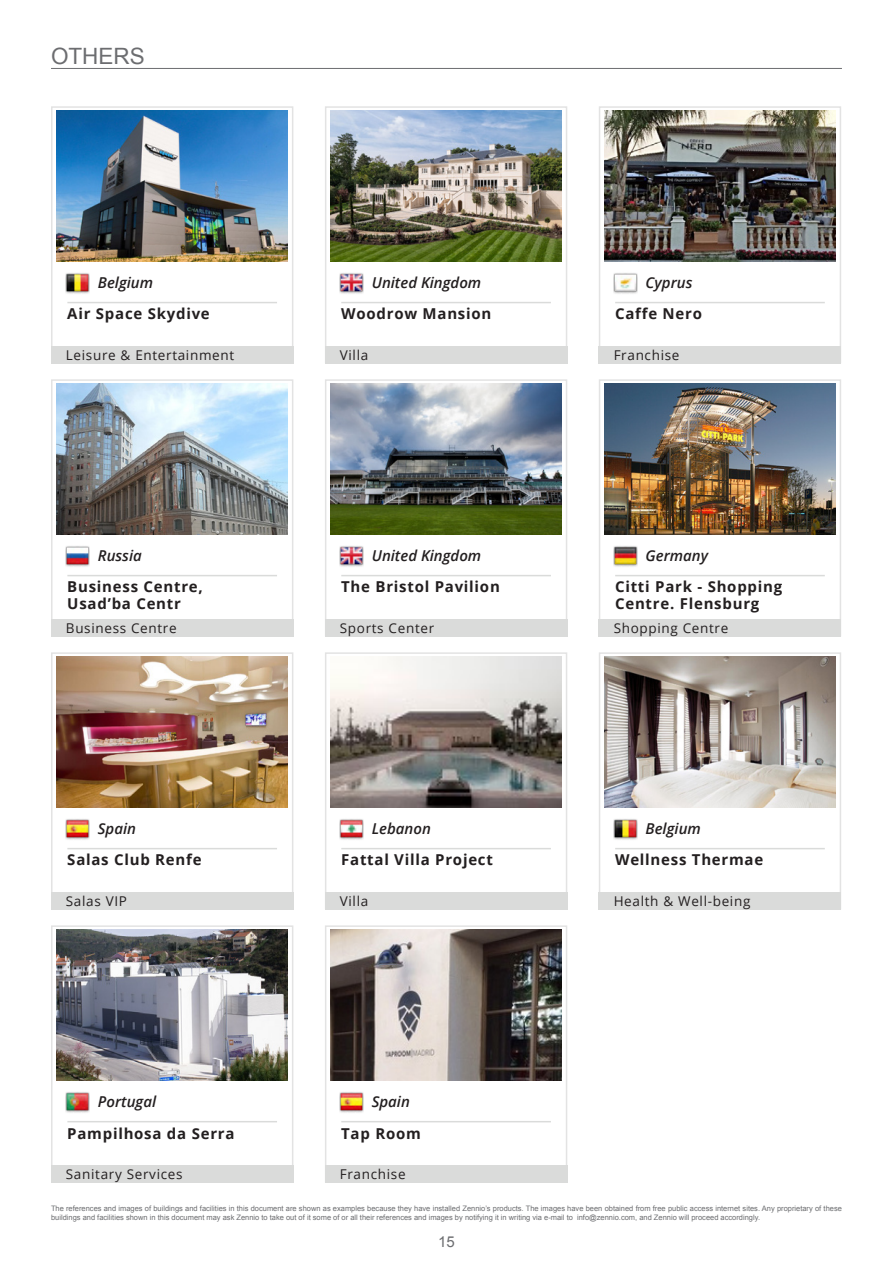
<style>
.page{position:relative;width:893px;height:1263px;background:#fff}
.page>*{position:absolute;margin:0;border:0;box-sizing:border-box;transform-origin:0 0}
.Apartado{font:22.5px "Arial";color:#6c6d70}
.t1{font:700 15px/16.5px "Open Sans";letter-spacing:.05em;color:#231f20}
.t2{font:italic 600 15px "Open Sans";color:#231f20}
.t3{font:15px "Arial";color:#6c6d70}
.t4{font:13.5px "Open Sans";letter-spacing:.05em;color:#231f20}
.t5{font:7.5px/9px "Arial";color:#6c6d70}
</style>
<div class="page">
<hr style="left:51px;top:68px;width:791px;height:1px;background:#6c6d70">
<div style="left:51px;top:106px;width:242px;height:257px;border:2px solid #e3e3e3"></div>
<hr style="left:67px;top:302px;width:210px;height:1px;background:#dadbda">
<img style="left:57px;top:111px;width:231px;height:150px">
<img style="left:65px;top:273px;width:24px;height:21px">
<div style="left:51px;top:346px;width:242px;height:17px;background:#dadbda"></div>
<div style="left:325px;top:106px;width:242px;height:257px;border:2px solid #e3e3e3"></div>
<hr style="left:341px;top:302px;width:210px;height:1px;background:#dadbda">
<img style="left:331px;top:111px;width:231px;height:150px">
<img style="left:339px;top:273px;width:24px;height:21px">
<div style="left:325px;top:346px;width:242px;height:17px;background:#dadbda"></div>
<div style="left:599px;top:106px;width:242px;height:257px;border:2px solid #e3e3e3"></div>
<hr style="left:615px;top:302px;width:210px;height:1px;background:#dadbda">
<img style="left:604px;top:111px;width:231px;height:150px">
<img style="left:613px;top:273px;width:24px;height:21px">
<div style="left:599px;top:346px;width:242px;height:17px;background:#dadbda"></div>
<div style="left:51px;top:379px;width:242px;height:257px;border:2px solid #e3e3e3"></div>
<hr style="left:67px;top:575px;width:210px;height:1px;background:#dadbda">
<img style="left:57px;top:384px;width:231px;height:150px">
<img style="left:65px;top:546px;width:24px;height:21px">
<div style="left:51px;top:619px;width:242px;height:17px;background:#dadbda"></div>
<div style="left:325px;top:379px;width:242px;height:257px;border:2px solid #e3e3e3"></div>
<hr style="left:341px;top:575px;width:210px;height:1px;background:#dadbda">
<img style="left:331px;top:384px;width:231px;height:150px">
<img style="left:339px;top:546px;width:24px;height:21px">
<div style="left:325px;top:619px;width:242px;height:17px;background:#dadbda"></div>
<div style="left:599px;top:379px;width:242px;height:257px;border:2px solid #e3e3e3"></div>
<hr style="left:615px;top:575px;width:210px;height:1px;background:#dadbda">
<img style="left:604px;top:384px;width:231px;height:150px">
<img style="left:613px;top:546px;width:24px;height:21px">
<div style="left:599px;top:619px;width:242px;height:17px;background:#dadbda"></div>
<div style="left:51px;top:652px;width:242px;height:257px;border:2px solid #e3e3e3"></div>
<hr style="left:67px;top:848px;width:210px;height:1px;background:#dadbda">
<img style="left:57px;top:657px;width:231px;height:150px">
<img style="left:65px;top:819px;width:24px;height:21px">
<div style="left:51px;top:892px;width:242px;height:17px;background:#dadbda"></div>
<div style="left:325px;top:652px;width:242px;height:257px;border:2px solid #e3e3e3"></div>
<hr style="left:341px;top:848px;width:210px;height:1px;background:#dadbda">
<img style="left:331px;top:657px;width:231px;height:150px">
<img style="left:339px;top:819px;width:24px;height:21px">
<div style="left:325px;top:892px;width:242px;height:17px;background:#dadbda"></div>
<div style="left:599px;top:652px;width:242px;height:257px;border:2px solid #e3e3e3"></div>
<hr style="left:615px;top:848px;width:210px;height:1px;background:#dadbda">
<img style="left:604px;top:657px;width:231px;height:150px">
<img style="left:613px;top:819px;width:24px;height:21px">
<div style="left:599px;top:892px;width:242px;height:17px;background:#dadbda"></div>
<div style="left:51px;top:925px;width:242px;height:257px;border:2px solid #e3e3e3"></div>
<hr style="left:67px;top:1121px;width:210px;height:1px;background:#dadbda">
<img style="left:57px;top:930px;width:231px;height:150px">
<img style="left:65px;top:1092px;width:24px;height:21px">
<div style="left:51px;top:1165px;width:242px;height:17px;background:#dadbda"></div>
<div style="left:325px;top:925px;width:242px;height:257px;border:2px solid #e3e3e3"></div>
<hr style="left:341px;top:1121px;width:210px;height:1px;background:#dadbda">
<img style="left:331px;top:930px;width:231px;height:150px">
<img style="left:339px;top:1092px;width:24px;height:21px">
<div style="left:325px;top:1165px;width:242px;height:17px;background:#dadbda"></div>
<p class="Apartado" style="left:51px;top:40px;width:95px">OTHERS</p>
<p class="t2" style="left:98px;top:272px;width:57px">Belgium</p>
<p class="t2" style="left:372px;top:272px;width:111px">United Kingdom</p>
<p class="t2" style="left:646px;top:272px;width:48px">Cyprus</p>
<p class="t1" style="left:67px;top:305px;width:144px">Air Space Skydive</p>
<p class="t1" style="left:341px;top:305px;width:152px">Woodrow Mansion</p>
<p class="t1" style="left:615px;top:305px;width:88px">Caffe Nero</p>
<p class="t4" style="left:66px;top:346px;width:170px">Leisure &amp; Entertainment</p>
<p class="t4" style="left:340px;top:346px;width:30px">Villa</p>
<p class="t4" style="left:614px;top:346px;width:67px">Franchise</p>
<p class="t2" style="left:98px;top:545px;width:45px">Russia</p>
<p class="t2" style="left:372px;top:545px;width:111px">United Kingdom</p>
<p class="t2" style="left:646px;top:545px;width:64px">Germany</p>
<p class="t1" style="left:67px;top:578px;width:137px">Business Centre,<br>Usad’ba Centr</p>
<p class="t1" style="left:341px;top:578px;width:160px">The Bristol Pavilion</p>
<p class="t1" style="left:615px;top:578px;width:169px">Citti Park - Shopping<br>Centre. Flensburg</p>
<p class="t4" style="left:66px;top:619px;width:112px">Business Centre</p>
<p class="t4" style="left:340px;top:619px;width:96px">Sports Center</p>
<p class="t4" style="left:614px;top:619px;width:116px">Shopping Centre</p>
<p class="t2" style="left:98px;top:818px;width:40px">Spain</p>
<p class="t2" style="left:372px;top:818px;width:61px">Lebanon</p>
<p class="t2" style="left:646px;top:818px;width:57px">Belgium</p>
<p class="t1" style="left:67px;top:851px;width:136px">Salas Club Renfe</p>
<p class="t1" style="left:341px;top:851px;width:153px">Fattal Villa Project</p>
<p class="t1" style="left:615px;top:851px;width:150px">Wellness Thermae</p>
<p class="t4" style="left:66px;top:892px;width:63px">Salas VIP</p>
<p class="t4" style="left:340px;top:892px;width:30px">Villa</p>
<p class="t4" style="left:614px;top:892px;width:138px">Health &amp; Well-being</p>
<p class="t2" style="left:98px;top:1091px;width:60px">Portugal</p>
<p class="t2" style="left:372px;top:1091px;width:40px">Spain</p>
<p class="t1" style="left:67px;top:1124px;width:169px">Pampilhosa da Serra</p>
<p class="t1" style="left:341px;top:1124px;width:81px">Tap Room</p>
<p class="t4" style="left:66px;top:1165px;width:118px">Sanitary Services</p>
<p class="t4" style="left:340px;top:1165px;width:67px">Franchise</p>
<p class="t5" style="left:51px;top:1204px;width:792px">The references and images of buildings and facilities in this document are shown as examples because they have installed Zennio’s products. The images have been obtained from free public access internet sites. Any proprietary of these buildings and facilities shown in this document may ask Zennio to take out of it some of or all their references and images by notifying it in writing via e-mail to info@zennio.com, and Zennio will proceed accordingly.</p>
<h2 class="t3" style="left:438px;top:1232px;width:18px">15</h2>
</div>
